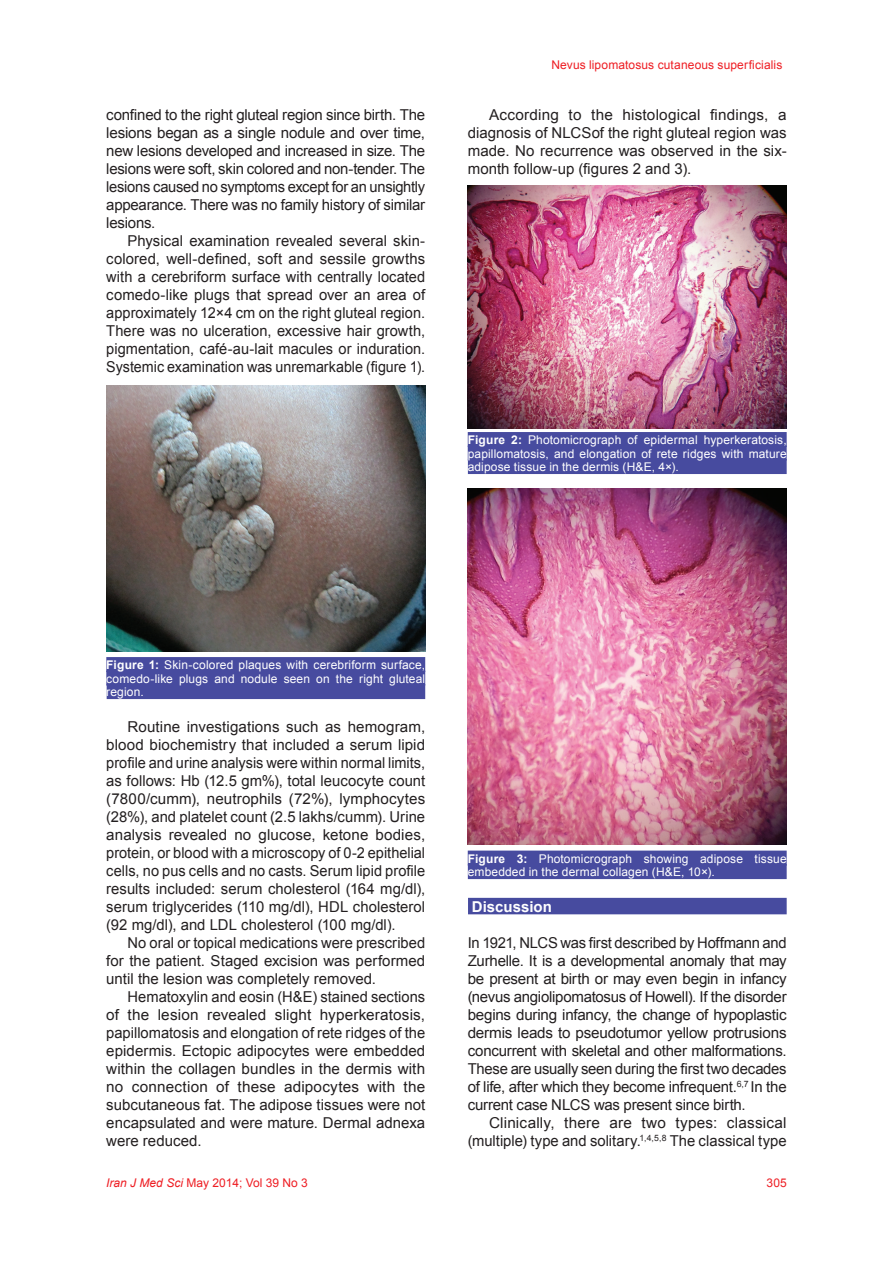
<style>
.page{position:relative;width:893px;height:1263px;background:#fff}
.page>*{position:absolute;margin:0;border:0;box-sizing:border-box;transform-origin:0 0}
.t1{font:15px/18px "Arial";color:#231f20;text-align:justify}
.t2{font:700 15px "Arial";color:#fff}
.t3{font:12px/13.5px "Arial";letter-spacing:.01em;color:#fff;text-align:justify}
.t4{font:12px "Arial";letter-spacing:.01em;color:#ee1d23}
.s1{font-weight:700}
.s2{font-style:italic}
</style>
<div class="page">
<div style="left:106px;top:657px;width:319px;height:15px;background:#474b9f"></div>
<div style="left:106px;top:670px;width:319px;height:15px;background:#474b9f"></div>
<div style="left:107px;top:684px;width:318px;height:15px;background:#474b9f"></div>
<div style="left:468px;top:432px;width:319px;height:15px;background:#474b9f"></div>
<div style="left:468px;top:445px;width:319px;height:15px;background:#474b9f"></div>
<div style="left:468px;top:459px;width:319px;height:15px;background:#474b9f"></div>
<div style="left:468px;top:850px;width:319px;height:15px;background:#474b9f"></div>
<div style="left:468px;top:864px;width:319px;height:15px;background:#474b9f"></div>
<div style="left:468px;top:898px;width:319px;height:16px;background:#474b9f"></div>
<img style="left:106px;top:385px;width:319px;height:267px">
<img style="left:468px;top:186px;width:319px;height:242px">
<img style="left:468px;top:489px;width:319px;height:355px">
<p class="t1" style="left:106px;top:106px;width:320px">confined to the right gluteal region since birth. The lesions began as a single nodule and over time, new lesions developed and increased in size. The lesions were soft, skin colored and non-tender. The lesions caused no symptoms except for an unsightly appearance. There was no family history of similar lesions.</p>
<p class="t1" style="left:106px;top:232px;width:320px;text-indent:21px">Physical examination revealed several skin&shy;colored, well-defined, soft and sessile growths with a cerebriform surface with centrally located comedo-like plugs that spread over an area of approximately 12×4 cm on the right gluteal region.<br>There was no ulceration, excessive hair growth, pigmentation, café-au-lait macules or induration.<br>Systemic examination was unremarkable (figure 1).</p>
<p class="t4" style="left:551px;top:57px;width:233px">Nevus lipomatosus cutaneous superficialis</p>
<p class="t1" style="left:468px;top:106px;width:320px;text-indent:21px">According to the histological findings, a diagnosis of NLCSof the right gluteal region was made. No recurrence was observed in the six&shy;month follow-up (figures 2 and 3).</p>
<p class="t3" style="left:468px;top:433px;width:320px"><span class="s1">Figure 2:</span> Photomicrograph of epidermal hyperkeratosis, papillomatosis, and elongation of rete ridges with mature adipose tissue in the dermis (H&amp;E, 4×).</p>
<p class="t3" style="left:106px;top:658px;width:320px"><span class="s1">Figure 1:</span> Skin-colored plaques with cerebriform surface, comedo-like plugs and nodule seen on the right gluteal region.</p>
<p class="t1" style="left:106px;top:718px;width:320px;text-indent:21px">Routine investigations such as hemogram, blood biochemistry that included a serum lipid profile and urine analysis were within normal limits, as follows: Hb (12.5 gm%), total leucocyte count (7800/cumm), neutrophils (72%), lymphocytes (28%), and platelet count (2.5 lakhs/cumm). Urine analysis revealed no glucose, ketone bodies, protein, or blood with a microscopy of 0-2 epithelial cells, no pus cells and no casts. Serum lipid profile results included: serum cholesterol (164 mg/dl), serum triglycerides (110 mg/dl), HDL cholesterol (92 mg/dl), and LDL cholesterol (100 mg/dl).</p>
<p class="t1" style="left:106px;top:934px;width:320px;text-indent:21px">No oral or topical medications were prescribed for the patient. Staged excision was performed until the lesion was completely removed.</p>
<p class="t1" style="left:106px;top:988px;width:320px;text-indent:21px">Hematoxylin and eosin (H&amp;E) stained sections of the lesion revealed slight hyperkeratosis, papillomatosis and elongation of rete ridges of the epidermis. Ectopic adipocytes were embedded within the collagen bundles in the dermis with no connection of these adipocytes with the subcutaneous fat. The adipose tissues were not encapsulated and were mature. Dermal adnexa were reduced.</p>
<p class="t4" style="left:106px;top:1175px;width:203px"><span class="s2">Iran J Med Sci</span> May 2014; Vol 39 No 3</p>
<p class="t3" style="left:468px;top:852px;width:320px"><span class="s1">Figure 3:</span> Photomicrograph showing adipose tissue embedded in the dermal collagen (H&amp;E, 10×).</p>
<p class="t2" style="left:472px;top:897px;width:82px">Discussion</p>
<p class="t1" style="left:468px;top:934px;width:320px">In 1921, NLCS was first described by Hoffmann and Zurhelle. It is a developmental anomaly that may be present at birth or may even begin in infancy (nevus angiolipomatosus of Howell). If the disorder begins during infancy, the change of hypoplastic dermis leads to pseudotumor yellow protrusions concurrent with skeletal and other malformations.<br>These are usually seen during the first two decades of life, after which they become infrequent.<sup>6,7</sup> In the current case NLCS was present since birth.</p>
<p class="t1" style="left:468px;top:1114px;width:320px;text-align:right">Clinically, there are two types: classical (multiple) type and solitary.<sup>1,4,5,8</sup> The classical type</p>
<p class="t4" style="left:767px;top:1175px;width:22px">305</p>
</div>
